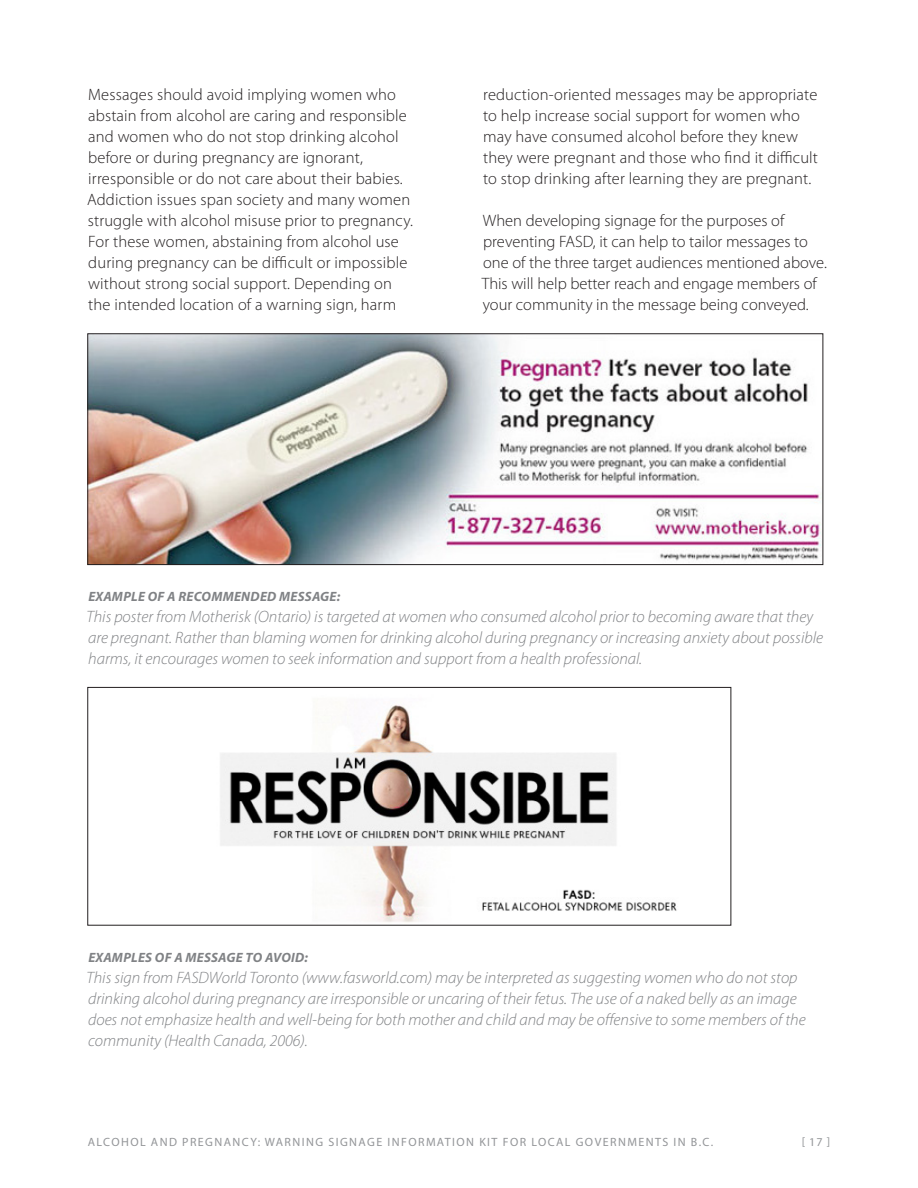
<style>
.page{position:relative;width:918px;height:1188px;background:#fff}
.page>*{position:absolute;margin:0;border:0;box-sizing:border-box;transform-origin:0 0}
.t1{font:300 16.5px/21px "Myriad Pro";letter-spacing:.01em;color:#231f20}
.t2{font:italic 300 16.5px/21px "Myriad Pro";color:#808285}
.t3{font:italic 700 13.5px "Myriad Pro";letter-spacing:.02em;color:#808285}
.t4{font:12px "Myriad Pro";letter-spacing:.12em;color:#939598}
</style>
<div class="page">
<img style="left:89px;top:335px;width:732px;height:228px">
<div style="left:87px;top:333px;width:736px;height:232px;border:1px solid #231f20"></div>
<img style="left:220px;top:705px;width:457px;height:217px">
<div style="left:87px;top:687px;width:644px;height:239px;border:1px solid #231f20"></div>
<p class="t1" style="left:87px;top:84px;width:328px">Messages should avoid implying women who abstain from alcohol are caring and responsible and women who do not stop drinking alcohol before or during pregnancy are ignorant, irresponsible or do not care about their babies.<br>Addiction issues span society and many women struggle with alcohol misuse prior to pregnancy.<br>For these women, abstaining from alcohol use during pregnancy can be difficult or impossible without strong social support. Depending on the intended location of a warning sign, harm</p>
<p class="t1" style="left:483px;top:84px;width:336px">reduction-oriented messages may be appropriate to help increase social support for women who may have consumed alcohol before they knew they were pregnant and those who find it difficult to stop drinking after learning they are pregnant.</p>
<p class="t1" style="left:482px;top:210px;width:347px">When developing signage for the purposes of preventing FASD, it can help to tailor messages to one of the three target audiences mentioned above.<br>This will help better reach and engage members of your community in the message being conveyed.</p>
<p class="t3" style="left:88px;top:589px;width:253px">EXAMPLE OF A RECOMMENDED MESSAGE:</p>
<p class="t2" style="left:87px;top:606px;width:738px">This poster from Motherisk (Ontario) is targeted at women who consumed alcohol prior to becoming aware that they are pregnant. Rather than blaming women for drinking alcohol during pregnancy or increasing anxiety about possible harms, it encourages women to seek information and support from a health professional.</p>
<p class="t3" style="left:88px;top:950px;width:221px">EXAMPLES OF A MESSAGE TO AVOID:</p>
<p class="t2" style="left:87px;top:967px;width:721px">This sign from FASDWorld Toronto (www.fasworld.com) may be interpreted as suggesting women who do not stop drinking alcohol during pregnancy are irresponsible or uncaring of their fetus. The use of a naked belly as an image does not emphasize health and well-being for both mother and child and may be offensive to some members of the community (Health Canada, 2006).</p>
<p class="t4" style="left:88px;top:1135px;width:627px">ALCOHOL AND PREGNANCY: WARNING SIGNAGE INFORMATION KIT FOR LOCAL GOVERNMENTS IN B.C.</p>
<p class="t4" style="left:802px;top:1135px;width:30px">[17]</p>
</div>
